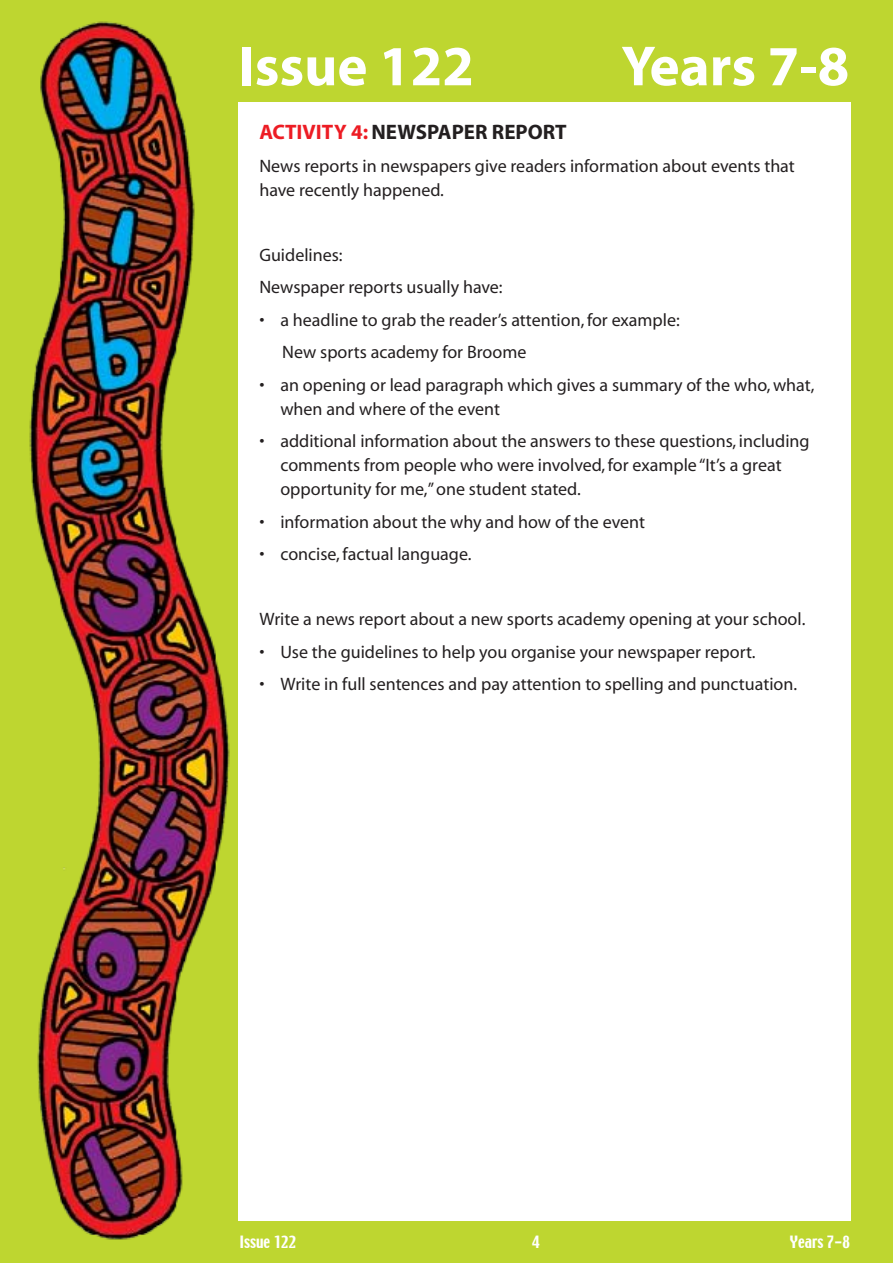
<style>
.page{position:relative;width:893px;height:1263px;background:#bed630}
.page>*{position:absolute;margin:0;border:0;box-sizing:border-box;transform-origin:0 0}
.t1{font:700 57px "Myriad";color:#fff}
.t2{font:700 21px "Myriad";color:#231f20}
.t3{font:18px/24px "Myriad";color:#231f20}
.t4{font:15px "Techno";color:#fff}
.s1{color:#ed1c24}
</style>
<div class="page">
<img style="left:29px;top:21px;width:201px;height:1219px">
<div style="left:238px;top:102px;width:612px;height:1118px;background:#fff"></div>
<h1 class="t1" style="left:239px;top:37px;width:237px">ISSUE 122</h1>
<h1 class="t1" style="left:621px;top:37px;width:229px">YEARS 7-8</h1>
<p class="t2" style="left:259px;top:121px;width:309px"><span class="s1">ACTIVITY 4:</span> NEWSPAPER REPORT</p>
<p class="t3" style="left:259px;top:154px;width:537px">News reports in newspapers give readers information about events that have recently happened.</p>
<p class="t3" style="left:259px;top:239px;width:245px;line-height:32.5px">Guidelines:<br>Newspaper reports usually have:</p>
<p class="t3" style="left:282px;top:304px;width:399px;line-height:32.5px;text-indent:-23px">• a headline to grab the reader’s attention, for example:<br>New sports academy for Broome</p>
<p class="t3" style="left:280px;top:373px;width:536px;text-indent:-21px">• an opening or lead paragraph which gives a summary of the who, what, when and where of the event</p>
<p class="t3" style="left:280px;top:430px;width:531px;text-indent:-21px">• additional information about the answers to these questions, including comments from people who were involved, for example “It’s a great opportunity for me,” one student stated.</p>
<p class="t3" style="left:259px;top:510px;width:387px">• information about the why and how of the event</p>
<p class="t3" style="left:259px;top:543px;width:214px">• concise, factual language.</p>
<p class="t3" style="left:259px;top:608px;width:548px">Write a news report about a new sports academy opening at your school.</p>
<p class="t3" style="left:259px;top:640px;width:498px">• Use the guidelines to help you organise your newspaper report.</p>
<p class="t3" style="left:259px;top:673px;width:539px">• Write in full sentences and pay attention to spelling and punctuation.</p>
<p class="t4" style="left:240px;top:1232px;width:58px">Issue 122</p>
<p class="t4" style="left:790px;top:1232px;width:62px">Years 7-8</p>
</div>
